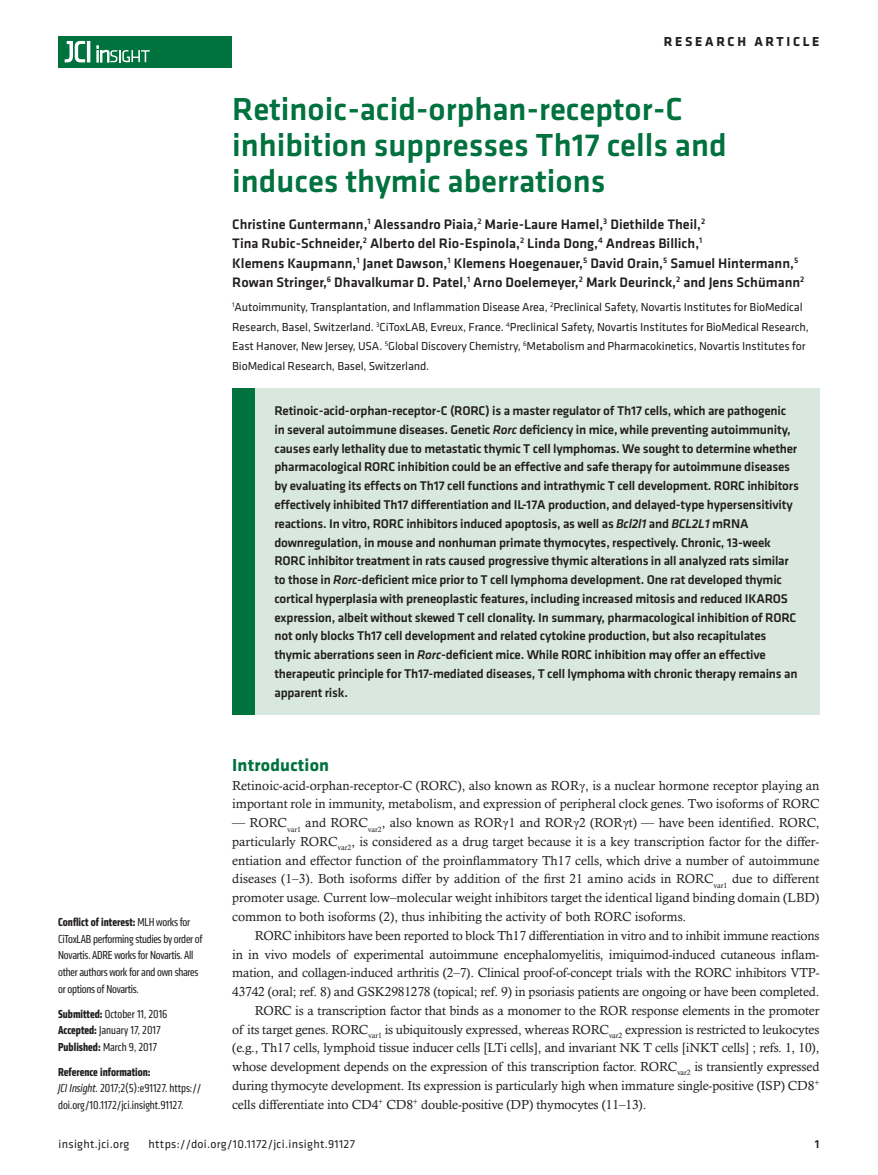
<style>
.page{position:relative;width:878px;height:1175px;background:#fff}
.page>*{position:absolute;margin:0;border:0;box-sizing:border-box;transform-origin:0 0}
.t1{font:500 33px/36px "Klavika Basic";color:#00723e}
.t2{font:700 18px "Klavika";letter-spacing:.01em;color:#00723e}
.t3{font:500 14.25px/19.5px "Klavika Basic";color:#231f20}
.t4{font:700 13.5px "Klavika Basic";letter-spacing:.2em;color:#231f20}
.t5{font:13.2px/18.8px "Calisto MT Std";letter-spacing:-.01em;color:#231f20}
.t6{font:500 13.2px/18.8px "Klavika Basic";letter-spacing:-.015em;color:#231f20}
.t7{font:12px/19.5px "Klavika";letter-spacing:-.01em;color:#231f20}
.t8{font:condensed 12px/16.5px "Klavika";color:#231f20}
.t9{font:condensed 12px/16.5px "Klavika";letter-spacing:-.02em;color:#231f20}
.t10{font:12px "Klavika Basic";letter-spacing:.025em;color:#231f20}
.t11{font:500 12px "Klavika Basic";color:#231f20}
.s1{font-weight:700}
.s2{font-style:italic}
.s3{font-family:"Times New Roman"}
</style>
<div class="page">
<div style="left:59px;top:36px;width:173px;height:31px;background:#00723e"></div>
<hr style="left:87px;top:41px;width:3px;height:21px;background:#fff">
<svg style="left:64px;top:41px;width:21px;height:22px"></svg>
<svg style="left:97px;top:46px;width:53px;height:16px"></svg>
<div style="left:232px;top:388px;width:587px;height:326px;background:#d8e8df"></div>
<div style="left:232px;top:388px;width:22px;height:326px;background:#00723e"></div>
<p class="t4" style="left:663px;top:32px;width:157px">RESEARCH ARTICLE</p>
<h1 class="t1" style="left:232px;top:91px;width:496px">Retinoic-acid-orphan-receptor-C inhibition suppresses Th17 cells and induces thymic aberrations</h1>
<p class="t3" style="left:232px;top:214px;width:573px">Christine Guntermann,<sup>1</sup> Alessandro Piaia,<sup>2</sup> Marie-Laure Hamel,<sup>3</sup> Diethilde Theil,<sup>2<br></sup>Tina Rubic-Schneider,<sup>2</sup> Alberto del Rio-Espinola,<sup>2</sup> Linda Dong,<sup>4</sup> Andreas Billich,<sup>1<br></sup>Klemens Kaupmann,<sup>1</sup> Janet Dawson,<sup>1</sup> Klemens Hoegenauer,<sup>5</sup> David Orain,<sup>5</sup> Samuel Hintermann,<sup>5<br></sup>Rowan Stringer,<sup>6</sup> Dhavalkumar D. Patel,<sup>1</sup> Arno Doelemeyer,<sup>2</sup> Mark Deurinck,<sup>2</sup> and Jens Schümann<sup>2</sup></p>
<p class="t7" style="left:232px;top:297px;width:578px"><sup>1</sup>Autoimmunity, Transplantation, and Inflammation Disease Area, <sup>2</sup>Preclinical Safety, Novartis Institutes for BioMedical Research, Basel, Switzerland. <sup>3</sup>CiToxLAB, Evreux, France. <sup>4</sup>Preclinical Safety, Novartis Institutes for BioMedical Research, East Hanover, New Jersey, USA. <sup>5</sup>Global Discovery Chemistry, <sup>6</sup>Metabolism and Pharmacokinetics, Novartis Institutes for BioMedical Research, Basel, Switzerland.</p>
<p class="t9" style="left:58px;top:914px;width:146px"><span class="s1">Conflict of interest:</span> MLH works for CiToxLAB performing studies by order of Novartis. ADRE works for Novartis. All other authors work for and own shares or options of Novartis.</p>
<p class="t8" style="left:58px;top:1005px;width:111px"><span class="s1">Submitted:</span> October 11, 2016<br><span class="s1">Accepted:</span> January 17, 2017<br><span class="s1">Published:</span> March 9, 2017</p>
<p class="t8" style="left:58px;top:1063px;width:145px"><span class="s1">Reference information:<br></span><span class="s2">JCI Insight</span>. 2017;2(5):e91127. https:// doi.org/10.1172/jci.insight.91127.</p>
<p class="t6" style="left:274px;top:401px;width:526px">Retinoic-acid-orphan-receptor-C (RORC) is a master regulator of Th17 cells, which are pathogenic in several autoimmune diseases. Genetic <span class="s2">Rorc</span> deficiency in mice, while preventing autoimmunity, causes early lethality due to metastatic thymic T cell lymphomas. We sought to determine whether pharmacological RORC inhibition could be an effective and safe therapy for autoimmune diseases by evaluating its effects on Th17 cell functions and intrathymic T cell development. RORC inhibitors effectively inhibited Th17 differentiation and IL-17A production, and delayed-type hypersensitivity reactions. In vitro, RORC inhibitors induced apoptosis, as well as <span class="s2">Bcl2l1</span> and <span class="s2">BCL2L1</span> mRNA downregulation, in mouse and nonhuman primate thymocytes, respectively. Chronic, 13-week RORC inhibitor treatment in rats caused progressive thymic alterations in all analyzed rats similar to those in <span class="s2">Rorc</span>-deficient mice prior to T cell lymphoma development. One rat developed thymic cortical hyperplasia with preneoplastic features, including increased mitosis and reduced IKAROS expression, albeit without skewed T cell clonality. In summary, pharmacological inhibition of RORC not only blocks Th17 cell development and related cytokine production, but also recapitulates thymic aberrations seen in <span class="s2">Rorc</span>-deficient mice. While RORC inhibition may offer an effective therapeutic principle for Th17-mediated diseases, T cell lymphoma with chronic therapy remains an apparent risk.</p>
<h2 class="t2" style="left:232px;top:752px;width:98px">Introduction</h2>
<p class="t5" style="left:232px;top:775px;width:588px">Retinoic-acid-orphan-receptor-C (RORC), also known as ROR<span class="s3">γ</span>, is a nuclear hormone receptor playing an important role in immunity, metabolism, and expression of peripheral clock genes. Two isoforms of RORC</p>
<p class="t5" style="left:232px;top:813px;width:588px;text-align:justify">— RORC<sub>var1</sub> and RORC<sub>var2</sub>, also known as ROR<span class="s3">γ</span>1 and ROR<span class="s3">γ</span>2 (ROR<span class="s3">γ</span>t) — have been identified. RORC, particularly RORC<sub>var2</sub>, is considered as a drug target because it is a key transcription factor for the differ&shy;entiation and effector function of the proinflammatory Th17 cells, which drive a number of autoimmune diseases (1–3). Both isoforms differ by addition of the first 21 amino acids in RORC<sub>var1</sub> due to different promoter usage. Current low–molecular weight inhibitors target the identical ligand binding domain (LBD) common to both isoforms (2), thus inhibiting the activity of both RORC isoforms.</p>
<p class="t5" style="left:255px;top:926px;width:566px">RORC inhibitors have been reported to block Th17 differentiation in vitro and to inhibit immune reactions</p>
<p class="t5" style="left:232px;top:944px;width:588px">in in vivo models of experimental autoimmune encephalomyelitis, imiquimod-induced cutaneous inflam-</p>
<p class="t5" style="left:232px;top:963px;width:588px">mation, and collagen-induced arthritis (2–7). Clinical proof-of-concept trials with the RORC inhibitors VTP-</p>
<p class="t5" style="left:232px;top:982px;width:588px">43742 (oral; ref. 8) and GSK2981278 (topical; ref. 9) in psoriasis patients are ongoing or have been completed.</p>
<p class="t5" style="left:255px;top:1001px;width:566px">RORC is a transcription factor that binds as a monomer to the ROR response elements in the promoter</p>
<p class="t5" style="left:232px;top:1019px;width:588px">of its target genes. RORC<sub>var1</sub> is ubiquitously expressed, whereas RORC<sub>var2</sub> expression is restricted to leukocytes</p>
<p class="t5" style="left:232px;top:1038px;width:588px">(e.g., Th17 cells, lymphoid tissue inducer cells [LTi cells], and invariant NK T cells [iNKT cells] ; refs. 1, 10),</p>
<p class="t5" style="left:232px;top:1057px;width:588px">whose development depends on the expression of this transcription factor. RORC<sub>var2</sub> is transiently expressed</p>
<p class="t5" style="left:232px;top:1075px;width:588px">during thymocyte development. Its expression is particularly high when immature single-positive (ISP) CD8<sup>+</sup></p>
<p class="t5" style="left:232px;top:1094px;width:415px">cells differentiate into CD4<sup>+</sup> CD8<sup>+</sup> double-positive (DP) thymocytes (11–13).</p>
<p class="t10" style="left:58px;top:1135px;width:72px">insight.jci.org</p>
<p class="t10" style="left:148px;top:1135px;width:208px">https://doi.org/10.1172/jci.insight.91127</p>
<p class="t11" style="left:814px;top:1135px;width:6px">1</p>
</div>
